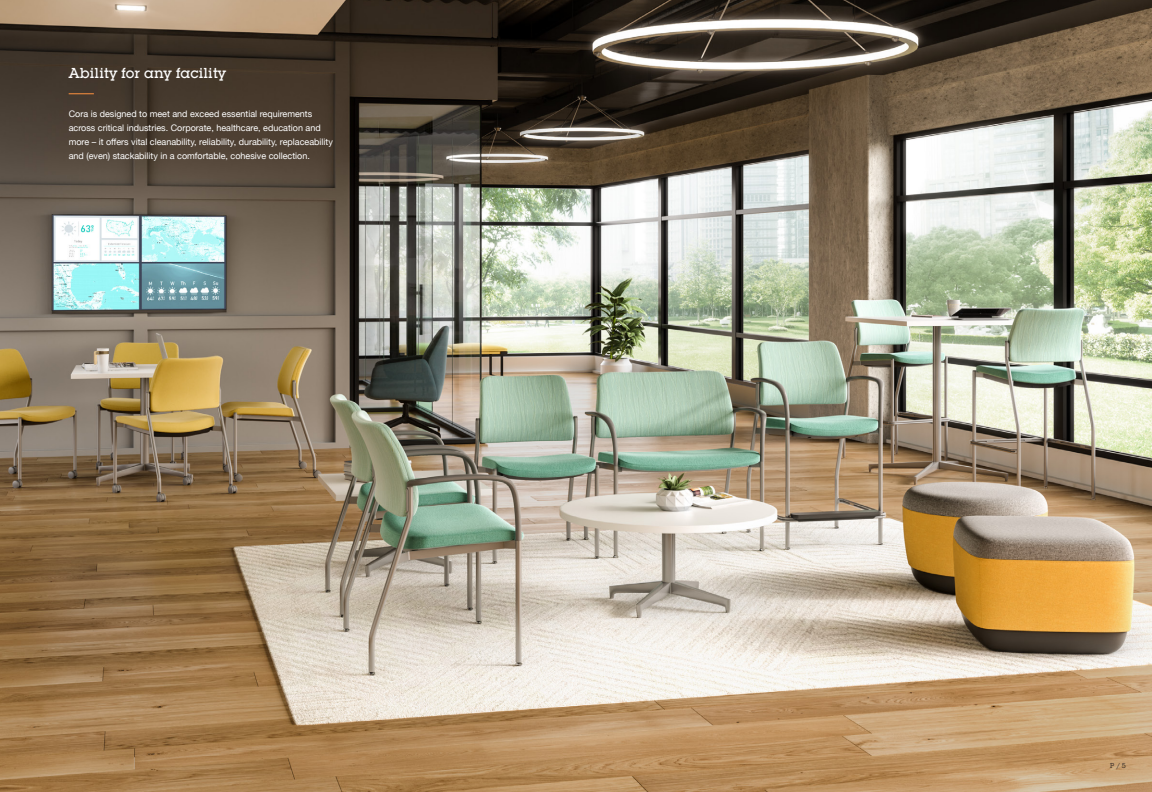
<style>
.page{position:relative;width:1152px;height:792px;background:#fff}
.page>*{position:absolute;margin:0;border:0;box-sizing:border-box;transform-origin:0 0}
.Small_Title{font:500 14px "Lubalin Graph Std";letter-spacing:.01em;color:#fff}
.Body_Copy_1{font:9px/14px "Helvetica Neue";color:#fff}
.t1{font:7px "Lubalin Graph Std";color:#231f20}
</style>
<div class="page">
<img style="left:0;top:0;width:1152px;height:792px">
<svg style="left:69px;top:93px;width:25px;height:1px"></svg>
<p class="Small_Title" style="left:69px;top:64px;width:159px">Ability for any facility</p>
<p class="Body_Copy_1" style="left:69px;top:107px;width:266px">Cora is designed to meet and exceed essential requirements across critical industries. Corporate, healthcare, education and more – it offers vital cleanability, reliability, durability, replaceability and (even) stackability in a comfortable, cohesive collection.</p>
<p class="t1" style="left:1110px;top:761px;width:17px">P / 5</p>
</div>
